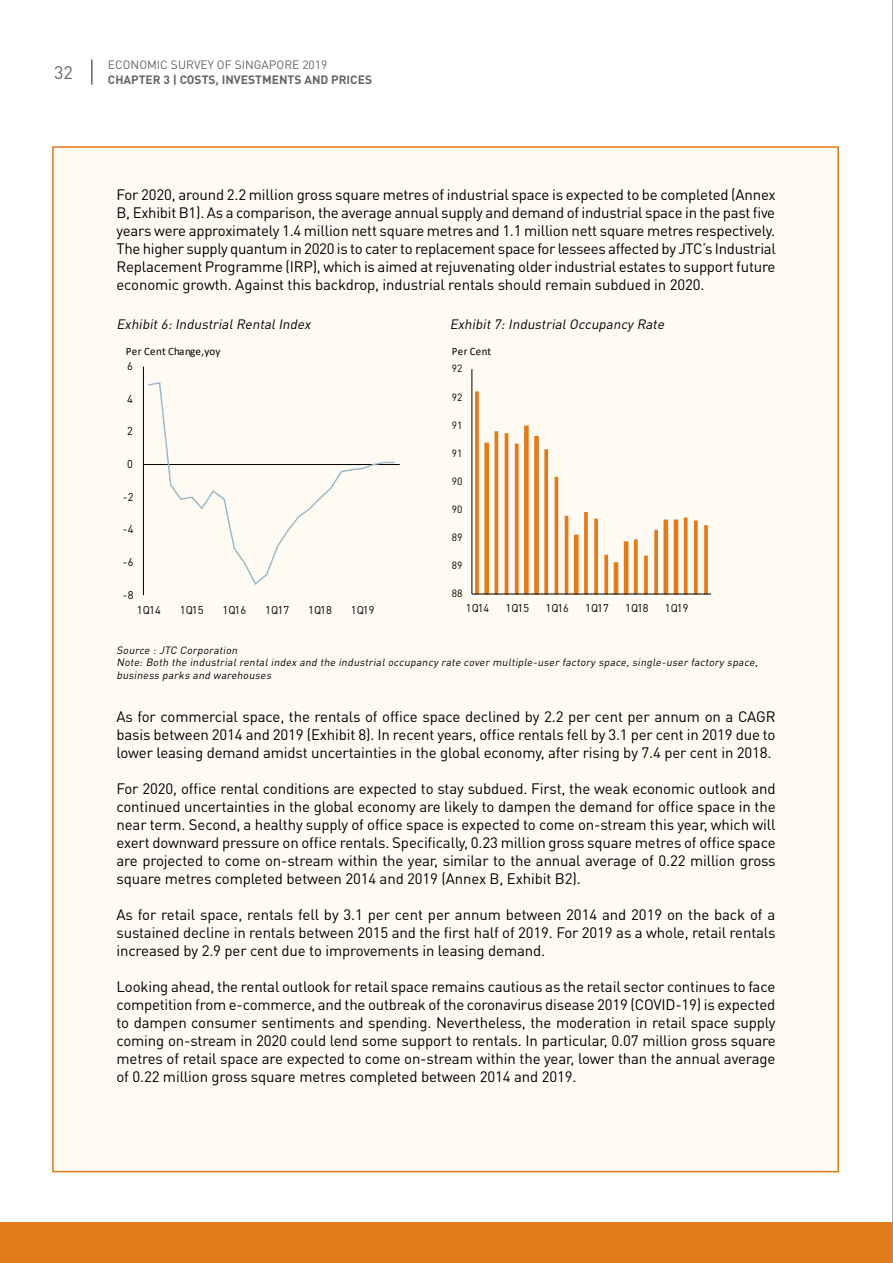
<style>
.page{position:relative;width:893px;height:1263px;background:#fff}
.page>*{position:absolute;margin:0;border:0;box-sizing:border-box;transform-origin:0 0}
.t1{font:18px "DIN Pro";color:#656669}
.t2{font:15px/18px "DIN Pro";letter-spacing:-.01em;color:#000;text-align:justify}
.t3{font:italic 13.5px "DIN Pro";color:#000}
.t4{font:700 12px "DIN Pro";color:#656669}
.t5{font:12px "DIN Pro";color:#656669}
.t6{font:11.25px "DIN Pro";letter-spacing:.025em;color:#000}
.t7{font:11.25px "Calibri";letter-spacing:.02em;color:#000}
.t8{font:italic 10.5px/12.6px "DIN Pro";color:#000}
.t9{font:10.5px "DIN Pro";letter-spacing:.025em;color:#000}
</style>
<div class="page">
<div style="left:0;top:1222px;width:893px;height:41px;background:#e17b1c"></div>
<div style="left:52px;top:146px;width:787px;height:1026px;background:#fffbf3;border:2px solid #e17b1c"></div>
<hr style="left:143px;top:367px;width:1px;height:228px;background:#000">
<hr style="left:143px;top:464px;width:257px;height:1px;background:#000">
<svg style="left:148px;top:382px;width:247px;height:203px"></svg>
<svg style="left:475px;top:391px;width:233px;height:203px"></svg>
<hr style="left:471px;top:369px;width:1px;height:225px;background:#000">
<hr style="left:472px;top:594px;width:239px;height:1px;background:#000">
<hr style="left:892px;top:0;width:1px;height:1263px;background:#939598">
<hr style="left:91px;top:59px;width:2px;height:26px;background:#656669">
<p class="t1" style="left:54px;top:60px;width:20px">32</p>
<p class="t5" style="left:108px;top:57px;width:221px">ECONOMIC SURVEY OF SINGAPORE 2019</p>
<p class="t4" style="left:108px;top:71px;width:266px">CHAPTER 3 | COSTS, INVESTMENTS AND PRICES</p>
<p class="t2" style="left:117px;top:185px;width:661px">For 2020, around 2.2 million gross square metres of industrial space is expected to be completed (Annex B, Exhibit B1). As a comparison, the average annual supply and demand of industrial space in the past five years were approximately 1.4 million nett square metres and 1.1 million nett square metres respectively.<br>The higher supply quantum in 2020 is to cater to replacement space for lessees affected by JTC’s Industrial Replacement Programme (IRP), which is aimed at rejuvenating older industrial estates to support future economic growth. Against this backdrop, industrial rentals should remain subdued in 2020.</p>
<p class="t3" style="left:117px;top:315px;width:199px">Exhibit6:IndustrialRentalIndex</p>
<p class="t3" style="left:450px;top:315px;width:219px">Exhibit7:IndustrialOccupancy Rate</p>
<p class="t7" style="left:126px;top:344px;width:96px">Per Cent Change,yoy</p>
<p class="t6" style="left:127px;top:358px;width:7px">6</p>
<p class="t6" style="left:127px;top:391px;width:7px">4</p>
<p class="t6" style="left:127px;top:424px;width:7px">2</p>
<p class="t6" style="left:127px;top:456px;width:7px">0</p>
<p class="t6" style="left:123px;top:489px;width:12px">-2</p>
<p class="t6" style="left:123px;top:522px;width:12px">-4</p>
<p class="t6" style="left:123px;top:554px;width:12px">-6</p>
<p class="t6" style="left:123px;top:587px;width:12px">-8</p>
<p class="t6" style="left:137px;top:602px;width:25px">1Q14</p>
<p class="t6" style="left:180px;top:602px;width:25px">1Q15</p>
<p class="t6" style="left:222px;top:602px;width:25px">1Q16</p>
<p class="t6" style="left:265px;top:602px;width:25px">1Q17</p>
<p class="t6" style="left:308px;top:602px;width:25px">1Q18</p>
<p class="t6" style="left:351px;top:602px;width:25px">1Q19</p>
<p class="t7" style="left:452px;top:344px;width:41px">Per Cent</p>
<p class="t9" style="left:452px;top:361px;width:12px">92</p>
<p class="t9" style="left:452px;top:390px;width:12px">92</p>
<p class="t9" style="left:452px;top:418px;width:12px">91</p>
<p class="t9" style="left:452px;top:446px;width:12px">91</p>
<p class="t9" style="left:452px;top:474px;width:12px">90</p>
<p class="t9" style="left:452px;top:502px;width:12px">90</p>
<p class="t9" style="left:452px;top:530px;width:12px">89</p>
<p class="t9" style="left:452px;top:558px;width:12px">89</p>
<p class="t9" style="left:452px;top:586px;width:12px">88</p>
<p class="t6" style="left:466px;top:600px;width:25px">1Q14</p>
<p class="t6" style="left:506px;top:600px;width:25px">1Q15</p>
<p class="t6" style="left:545px;top:600px;width:25px">1Q16</p>
<p class="t6" style="left:585px;top:600px;width:25px">1Q17</p>
<p class="t6" style="left:625px;top:600px;width:25px">1Q18</p>
<p class="t6" style="left:665px;top:600px;width:25px">1Q19</p>
<p class="t8" style="left:117px;top:643px;width:645px">Source : JTC Corporation<br>Note: Both the industrial rental index and the industrial occupancy rate cover multiple-user factory space, single-user factory space, business parks and warehouses</p>
<p class="t2" style="left:117px;top:707px;width:661px">As for commercial space, the rentals of office space declined by 2.2 per cent per annum on a CAGR basis between 2014 and 2019 (Exhibit 8). In recent years, office rentals fell by 3.1 per cent in 2019 due to lower leasing demand amidst uncertainties in the global economy, after rising by 7.4 per cent in 2018.</p>
<p class="t2" style="left:117px;top:779px;width:661px">For 2020, office rental conditions are expected to stay subdued. First, the weak economic outlook and continued uncertainties in the global economy are likely to dampen the demand for office space in the near term. Second, a healthy supply of office space is expected to come on-stream this year, which will exert downward pressure on office rentals. Specifically, 0.23 million gross square metres of office space are projected to come on-stream within the year, similar to the annual average of 0.22 million gross square metres completed between 2014 and 2019 (Annex B, Exhibit B2).</p>
<p class="t2" style="left:117px;top:905px;width:660px">As for retail space, rentals fell by 3.1 per cent per annum between 2014 and 2019 on the back of a sustained decline in rentals between 2015 and the first half of 2019. For 2019 as a whole, retail rentals increased by 2.9 per cent due to improvements in leasing demand.</p>
<p class="t2" style="left:117px;top:977px;width:661px">Looking ahead, the rental outlook for retail space remains cautious as the retail sector continues to face competition from e-commerce, and the outbreak of the coronavirus disease 2019 (COVID-19) is expected to dampen consumer sentiments and spending. Nevertheless, the moderation in retail space supply coming on-stream in 2020 could lend some support to rentals. In particular, 0.07 million gross square metres of retail space are expected to come on-stream within the year, lower than the annual average of 0.22 million gross square metres completed between 2014 and 2019.</p>
</div>
